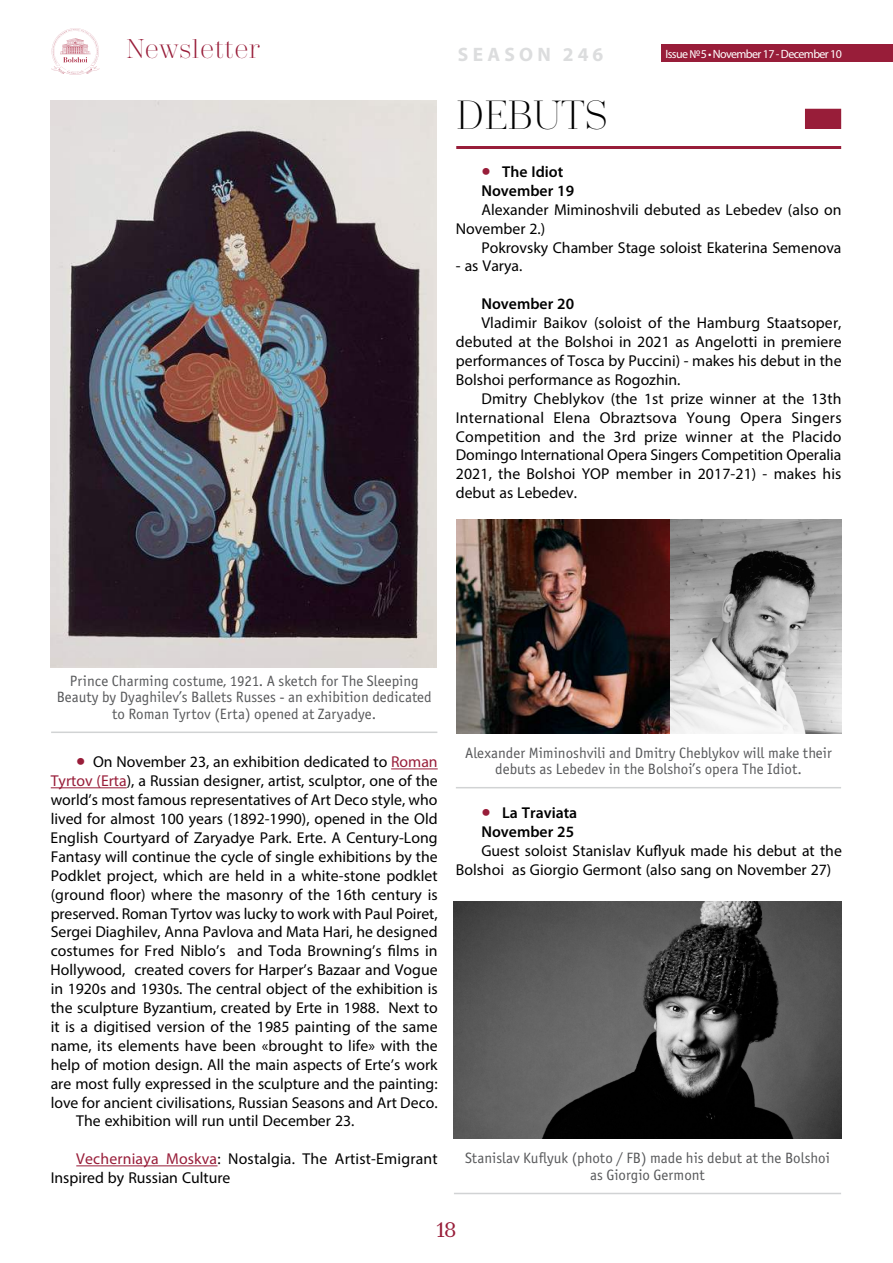
<style>
.page{position:relative;width:893px;height:1263px;background:#fff}
.page>*{position:absolute;margin:0;border:0;box-sizing:border-box;transform-origin:0 0}
.t1{font:300 40.5px "Trivia Serif";letter-spacing:-.02em;color:#000}
.t2{font:300 27px "Trivia Serif";color:#981d39}
.t3{font:21px "Trivia Serif 10 Demo";color:#981d39}
.t4{font:700 19.5px "Myriad Pro";letter-spacing:.22em;color:#dcddde}
.t5{font:15.75px/18.9px "Myriad Pro";color:#000}
.t6{font:600 15.75px/18.9px "Myriad Pro";color:#000}
.t7{font:15px/16.5px "Officina Sans Book ITC";color:#58595b;text-align:center}
.t8{font:12px "Myriad Pro";letter-spacing:-.05em;color:#fff}
.s1{font-weight:400;font-size:33px;color:#981d39}
.s2{font-size:33px;color:#981d39}
.s3{color:#981d39}
</style>
<div class="page">
<div style="left:661px;top:45px;width:232px;height:17px;background:#981d39"></div>
<svg style="left:51px;top:28px;width:49px;height:47px"></svg>
<hr style="left:391px;top:768px;width:47px;height:1px;background:#981d39">
<hr style="left:51px;top:787px;width:76px;height:1px;background:#981d39">
<hr style="left:76px;top:1165px;width:142px;height:1px;background:#981d39">
<img style="left:50px;top:101px;width:386px;height:566px">
<hr style="left:51px;top:731px;width:386px;height:2px;background:#d1d3d4">
<div style="left:805px;top:109px;width:36px;height:20px;background:#981d39"></div>
<hr style="left:456px;top:146px;width:385px;height:3px;background:#981d39">
<img style="left:457px;top:520px;width:384px;height:214px">
<hr style="left:456px;top:787px;width:385px;height:1px;background:#d1d3d4">
<img style="left:454px;top:901px;width:387px;height:237px">
<hr style="left:454px;top:1193px;width:387px;height:1px;background:#d1d3d4">
<h2 class="t2" style="left:126px;top:35px;width:135px">Newsletter</h2>
<p class="t8" style="left:665px;top:46px;width:178px">Issue №5 • November 17 - December 10</p>
<p class="t4" style="left:458px;top:41px;width:147px">SEASON 246</p>
<h1 class="t1" style="left:456px;top:94px;width:154px">DEBUTS</h1>
<p class="t6" style="left:481px;top:162px;width:94px"><span class="s1">•</span> The Idiot<br>November 19</p>
<p class="t5" style="left:456px;top:200px;width:387px;text-indent:25px">Alexander Miminoshvili debuted as Lebedev (also on<br>November 2.)</p>
<p class="t5" style="left:481px;top:238px;width:362px">Pokrovsky Chamber Stage soloist Ekaterina Semenova</p>
<p class="t5" style="left:456px;top:256px;width:68px">- as Varya.</p>
<p class="t6" style="left:481px;top:294px;width:94px">November 20</p>
<p class="t5" style="left:456px;top:313px;width:387px;text-align:justify;text-indent:26px">Vladimir Baikov (soloist of the Hamburg Staatsoper, debuted at the Bolshoi in 2021 as Angelotti in premiere performances of Tosca by Puccini) - makes his debut in the Bolshoi performance as Rogozhin.</p>
<p class="t5" style="left:456px;top:389px;width:387px;text-align:justify;text-indent:26px">Dmitry Cheblykov (the 1st prize winner at the 13th International Elena Obraztsova Young Opera Singers Competition and the 3rd prize winner at the Placido Domingo International Opera Singers Competition Operalia 2021, the Bolshoi YOP member in 2017-21) - makes his debut as Lebedev.</p>
<p class="t7" style="left:57px;top:672px;width:377px">Prince Charming costume, 1921. A sketch for The Sleeping<br>Beauty by Dyaghilev’s Ballets Russes - an exhibition dedicated to Roman Tyrtov (Erta) opened at Zaryadye.</p>
<p class="t5" style="left:76px;top:752px;width:363px"><span class="s2">•</span> On November 23, an exhibition dedicated to <span class="s3">Roman</span></p>
<p class="t5" style="left:51px;top:771px;width:388px"><span class="s3">Tyrtov (Erta</span>), a Russian designer, artist, sculptor, one of the</p>
<p class="t5" style="left:51px;top:790px;width:388px">world’s most famous representatives of Art Deco style, who</p>
<p class="t5" style="left:51px;top:809px;width:388px">lived for almost 100 years (1892-1990), opened in the Old</p>
<p class="t5" style="left:51px;top:828px;width:388px">English Courtyard of Zaryadye Park. Erte. A Century-Long</p>
<p class="t5" style="left:51px;top:847px;width:388px">Fantasy will continue the cycle of single exhibitions by the</p>
<p class="t5" style="left:51px;top:866px;width:388px">Podklet project, which are held in a white-stone podklet</p>
<p class="t5" style="left:51px;top:885px;width:388px">(ground floor) where the masonry of the 16th century is</p>
<p class="t5" style="left:51px;top:903px;width:388px">preserved. Roman Tyrtov was lucky to work with Paul Poiret,</p>
<p class="t5" style="left:51px;top:922px;width:388px">Sergei Diaghilev, Anna Pavlova and Mata Hari, he designed</p>
<p class="t5" style="left:51px;top:941px;width:388px">costumes for Fred Niblo’s and Toda Browning’s films in</p>
<p class="t5" style="left:51px;top:960px;width:388px">Hollywood, created covers for Harper’s Bazaar and Vogue</p>
<p class="t5" style="left:51px;top:979px;width:388px">in 1920s and 1930s. The central object of the exhibition is</p>
<p class="t5" style="left:51px;top:998px;width:388px">the sculpture Byzantium, created by Erte in 1988. Next to</p>
<p class="t5" style="left:51px;top:1017px;width:388px">it is a digitised version of the 1985 painting of the same</p>
<p class="t5" style="left:51px;top:1036px;width:388px">name, its elements have been «brought to life» with the</p>
<p class="t5" style="left:51px;top:1055px;width:388px">help of motion design. All the main aspects of Erte’s work</p>
<p class="t5" style="left:51px;top:1074px;width:388px">are most fully expressed in the sculpture and the painting:</p>
<p class="t5" style="left:51px;top:1092px;width:388px">love for ancient civilisations, Russian Seasons and Art Deco.</p>
<p class="t5" style="left:76px;top:1111px;width:280px">The exhibition will run until December 23.</p>
<p class="t5" style="left:51px;top:1149px;width:388px;text-indent:26px"><span class="s3">Vecherniaya Moskva</span>: Nostalgia. The Artist-Emigrant<br>Inspired by Russian Culture</p>
<p class="t7" style="left:465px;top:744px;width:368px">Alexander Miminoshvili and Dmitry Cheblykov will make their debuts as Lebedev in the Bolshoi’s opera The Idiot.</p>
<p class="t6" style="left:481px;top:803px;width:97px"><span class="s1">•</span> La Traviata<br>November 25</p>
<p class="t5" style="left:456px;top:841px;width:388px;text-indent:26px">Guest soloist Stanislav Kuflyuk made his debut at the<br>Bolshoi as Giorgio Germont (also sang on November 27)</p>
<p class="t7" style="left:465px;top:1150px;width:366px">Stanislav Kuflyuk (photo / FB) made his debut at the Bolshoi as Giorgio Germont</p>
<h3 class="t3" style="left:437px;top:1217px;width:21px">18</h3>
</div>
